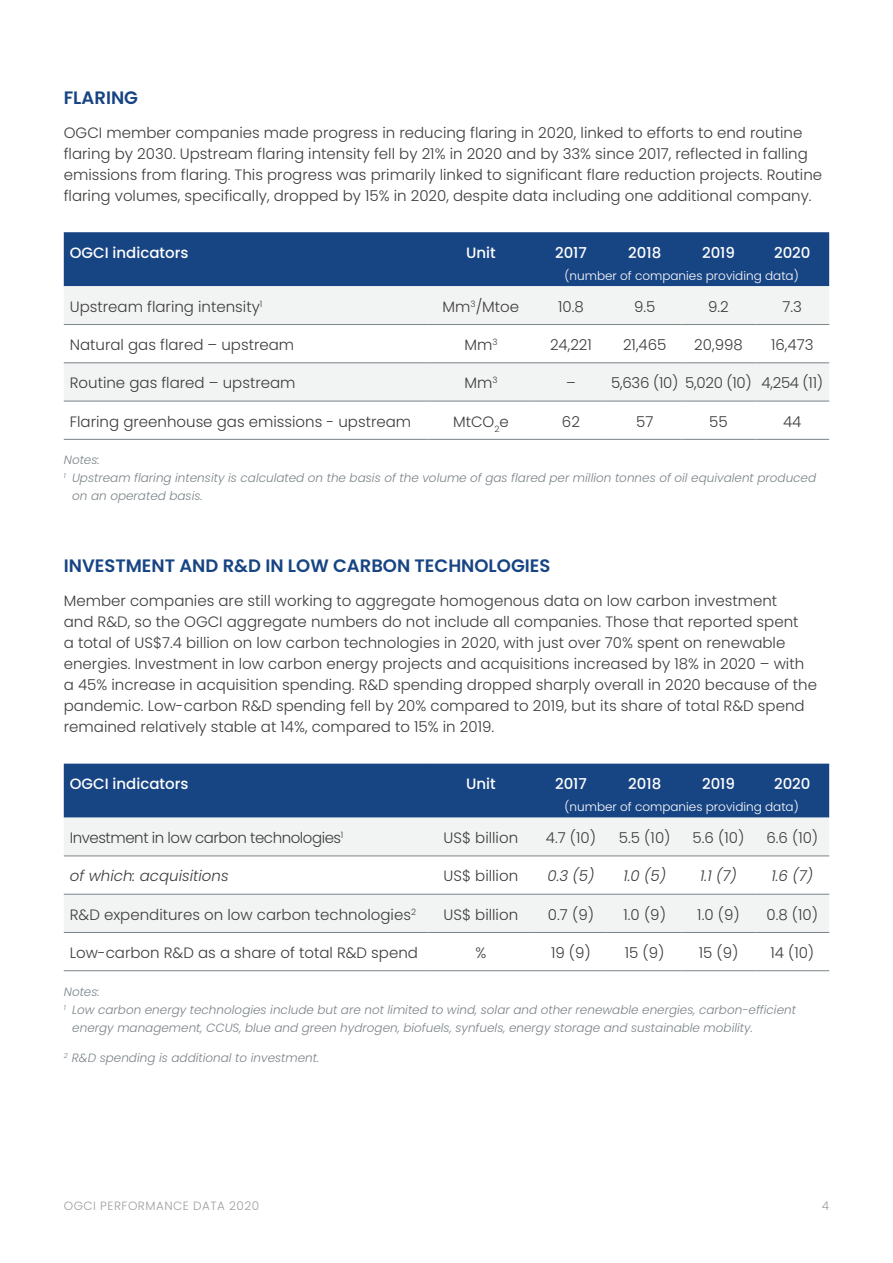
<style>
.page{position:relative;width:893px;height:1263px;background:#fff}
.page>*{position:absolute;margin:0;border:0;box-sizing:border-box;transform-origin:0 0}
.t1{font:600 18px "Poppins";color:#174483}
.t2{font:300 15px/21px "Poppins";color:#3c3c3b}
.t3{font:500 15px "Poppins";color:#fff}
.t4{font:italic 300 15px "Poppins";color:#3c3c3b}
.t5{font:300 15px "Poppins";letter-spacing:-.03em;color:#3c3c3b}
.t6{font:300 15px "Poppins";letter-spacing:-.02em;color:#3c3c3b}
.t7{font:italic 300 12px "Poppins";color:#7a8388}
.t8{font:300 12px "Poppins";color:#fff}
.t9{font:300 12px "Poppins";letter-spacing:.04em;color:#9e9e9d}
</style>
<div class="page">
<div style="left:64px;top:232px;width:765px;height:54px;background:#174483"></div>
<svg style="left:64px;top:286px;width:765px;height:115px;fill:#f2f3f3"></svg>
<hr style="left:64px;top:324px;width:364px;height:1px;background:#7a8388">
<hr style="left:428px;top:324px;width:106px;height:1px;background:#7a8388">
<hr style="left:534px;top:324px;width:74px;height:1px;background:#7a8388">
<hr style="left:608px;top:324px;width:74px;height:1px;background:#7a8388">
<hr style="left:682px;top:324px;width:73px;height:1px;background:#7a8388">
<hr style="left:755px;top:324px;width:74px;height:1px;background:#7a8388">
<hr style="left:64px;top:363px;width:364px;height:1px;background:#7a8388">
<hr style="left:428px;top:363px;width:106px;height:1px;background:#7a8388">
<hr style="left:534px;top:363px;width:74px;height:1px;background:#7a8388">
<hr style="left:608px;top:363px;width:74px;height:1px;background:#7a8388">
<hr style="left:682px;top:363px;width:73px;height:1px;background:#7a8388">
<hr style="left:755px;top:363px;width:74px;height:1px;background:#7a8388">
<hr style="left:64px;top:401px;width:364px;height:1px;background:#7a8388">
<hr style="left:428px;top:401px;width:106px;height:1px;background:#7a8388">
<hr style="left:534px;top:401px;width:74px;height:1px;background:#7a8388">
<hr style="left:608px;top:401px;width:74px;height:1px;background:#7a8388">
<hr style="left:682px;top:401px;width:73px;height:1px;background:#7a8388">
<hr style="left:755px;top:401px;width:74px;height:1px;background:#7a8388">
<hr style="left:64px;top:439px;width:364px;height:1px;background:#7a8388">
<hr style="left:428px;top:439px;width:106px;height:1px;background:#7a8388">
<hr style="left:534px;top:439px;width:74px;height:1px;background:#7a8388">
<hr style="left:608px;top:439px;width:74px;height:1px;background:#7a8388">
<hr style="left:682px;top:439px;width:73px;height:1px;background:#7a8388">
<hr style="left:755px;top:439px;width:74px;height:1px;background:#7a8388">
<div style="left:64px;top:764px;width:765px;height:54px;background:#174483"></div>
<svg style="left:64px;top:818px;width:765px;height:114px;fill:#f2f3f3"></svg>
<hr style="left:64px;top:856px;width:364px;height:1px;background:#7a8388">
<hr style="left:428px;top:856px;width:106px;height:1px;background:#7a8388">
<hr style="left:534px;top:856px;width:74px;height:1px;background:#7a8388">
<hr style="left:608px;top:856px;width:74px;height:1px;background:#7a8388">
<hr style="left:682px;top:856px;width:73px;height:1px;background:#7a8388">
<hr style="left:755px;top:856px;width:74px;height:1px;background:#7a8388">
<hr style="left:64px;top:894px;width:364px;height:1px;background:#7a8388">
<hr style="left:428px;top:894px;width:106px;height:1px;background:#7a8388">
<hr style="left:534px;top:894px;width:74px;height:1px;background:#7a8388">
<hr style="left:608px;top:894px;width:74px;height:1px;background:#7a8388">
<hr style="left:682px;top:894px;width:73px;height:1px;background:#7a8388">
<hr style="left:755px;top:894px;width:74px;height:1px;background:#7a8388">
<hr style="left:64px;top:932px;width:364px;height:1px;background:#7a8388">
<hr style="left:428px;top:932px;width:106px;height:1px;background:#7a8388">
<hr style="left:534px;top:932px;width:74px;height:1px;background:#7a8388">
<hr style="left:608px;top:932px;width:74px;height:1px;background:#7a8388">
<hr style="left:682px;top:932px;width:73px;height:1px;background:#7a8388">
<hr style="left:755px;top:932px;width:74px;height:1px;background:#7a8388">
<hr style="left:64px;top:970px;width:364px;height:1px;background:#7a8388">
<hr style="left:428px;top:970px;width:106px;height:1px;background:#7a8388">
<hr style="left:534px;top:970px;width:74px;height:1px;background:#7a8388">
<hr style="left:608px;top:970px;width:74px;height:1px;background:#7a8388">
<hr style="left:682px;top:970px;width:73px;height:1px;background:#7a8388">
<hr style="left:755px;top:970px;width:74px;height:1px;background:#7a8388">
<p class="t1" style="left:64px;top:87px;width:76px">FLARING</p>
<p class="t2" style="left:64px;top:122px;width:760px">OGCI member companies made progress in reducing flaring in 2020, linked to efforts to end routine flaring by 2030. Upstream flaring intensity fell by 21% in 2020 and by 33% since 2017, reflected in falling emissions from flaring. This progress was primarily linked to significant flare reduction projects. Routine flaring volumes, specifically, dropped by 15% in 2020, despite data including one additional company.</p>
<p class="t3" style="left:70px;top:244px;width:120px">OGCI indicators</p>
<p class="t3" style="left:466px;top:244px;width:31px">Unit</p>
<p class="t3" style="left:555px;top:244px;width:33px">2017</p>
<p class="t3" style="left:628px;top:244px;width:35px">2018</p>
<p class="t3" style="left:702px;top:244px;width:35px">2019</p>
<p class="t3" style="left:774px;top:244px;width:38px">2020</p>
<p class="t8" style="left:564px;top:269px;width:236px">(number of companies providing data)</p>
<p class="t2" style="left:70px;top:296px;width:194px">Upstream flaring intensity<sup>1</sup></p>
<p class="t2" style="left:443px;top:296px;width:78px">Mm<sup>3</sup>/Mtoe</p>
<p class="t2" style="left:558px;top:296px;width:27px">10.8</p>
<p class="t2" style="left:634px;top:296px;width:23px">9.5</p>
<p class="t2" style="left:708px;top:296px;width:22px">9.2</p>
<p class="t2" style="left:783px;top:296px;width:21px">7.3</p>
<p class="t2" style="left:70px;top:334px;width:226px">Natural gas flared – upstream</p>
<p class="t2" style="left:464px;top:334px;width:35px">Mm<sup>3</sup></p>
<p class="t2" style="left:550px;top:334px;width:43px">24,221</p>
<p class="t2" style="left:623px;top:334px;width:45px">21,465</p>
<p class="t2" style="left:694px;top:334px;width:50px">20,998</p>
<p class="t2" style="left:771px;top:334px;width:44px">16,473</p>
<p class="t2" style="left:70px;top:373px;width:227px">Routine gas flared – upstream</p>
<p class="t2" style="left:464px;top:373px;width:35px">Mm<sup>3</sup></p>
<p class="t6" style="left:566px;top:374px;width:258px">– 5,636 (10) 5,020 (10) 4,254 (11)</p>
<p class="t2" style="left:70px;top:411px;width:343px">Flaring greenhouse gas emissions - upstream</p>
<p class="t2" style="left:453px;top:411px;width:57px">MtCO<sub>2</sub>e</p>
<p class="t2" style="left:562px;top:411px;width:20px">62</p>
<p class="t2" style="left:636px;top:411px;width:19px">57</p>
<p class="t2" style="left:709px;top:411px;width:20px">55</p>
<p class="t2" style="left:783px;top:411px;width:20px">44</p>
<p class="t7" style="left:64px;top:453px;width:38px">Notes:</p>
<p class="t7" style="left:64px;top:471px;width:754px"><sup>1</sup> Upstream flaring intensity is calculated on the basis of the volume of gas flared per million tonnes of oil equivalent produced</p>
<p class="t7" style="left:72px;top:489px;width:132px">on an operated basis.</p>
<p class="t1" style="left:64px;top:556px;width:488px">INVESTMENT AND R&amp;D IN LOW CARBON TECHNOLOGIES</p>
<p class="t2" style="left:64px;top:590px;width:755px">Member companies are still working to aggregate homogenous data on low carbon investment<br>and R&amp;D, so the OGCI aggregate numbers do not include all companies. Those that reported spent<br>a total of US$7.4 billion on low carbon technologies in 2020, with just over 70% spent on renewable energies. Investment in low carbon energy projects and acquisitions increased by 18% in 2020 – with a 45% increase in acquisition spending. R&amp;D spending dropped sharply overall in 2020 because of the pandemic. Low-carbon R&amp;D spending fell by 20% compared to 2019, but its share of total R&amp;D spend remained relatively stable at 14%, compared to 15% in 2019.</p>
<p class="t3" style="left:70px;top:775px;width:120px">OGCI indicators</p>
<p class="t3" style="left:466px;top:775px;width:31px">Unit</p>
<p class="t3" style="left:555px;top:775px;width:33px">2017</p>
<p class="t3" style="left:628px;top:775px;width:35px">2018</p>
<p class="t3" style="left:702px;top:775px;width:35px">2019</p>
<p class="t3" style="left:774px;top:775px;width:38px">2020</p>
<p class="t8" style="left:564px;top:800px;width:236px">(number of companies providing data)</p>
<p class="t5" style="left:70px;top:829px;width:275px">Investment in low carbon technologies<sup>1</sup></p>
<p class="t2" style="left:444px;top:827px;width:76px">US$ billion</p>
<p class="t2" style="left:546px;top:827px;width:52px">4.7 (10)</p>
<p class="t2" style="left:619px;top:827px;width:53px">5.5 (10)</p>
<p class="t2" style="left:693px;top:827px;width:53px">5.6 (10)</p>
<p class="t2" style="left:766px;top:827px;width:53px">6.6 (10)</p>
<p class="t4" style="left:70px;top:867px;width:160px">of which: acquisitions</p>
<p class="t2" style="left:444px;top:866px;width:76px">US$ billion</p>
<p class="t4" style="left:547px;top:867px;width:49px">0.3 (5)</p>
<p class="t4" style="left:623px;top:867px;width:44px">1.0 (5)</p>
<p class="t4" style="left:700px;top:867px;width:38px">1.1 (7)</p>
<p class="t4" style="left:771px;top:867px;width:43px">1.6 (7)</p>
<p class="t2" style="left:70px;top:904px;width:348px">R&amp;D expenditures on low carbon technologies<sup>2</sup></p>
<p class="t2" style="left:444px;top:904px;width:76px">US$ billion</p>
<p class="t2" style="left:548px;top:904px;width:48px">0.7 (9)</p>
<p class="t2" style="left:623px;top:904px;width:44px">1.0 (9)</p>
<p class="t2" style="left:697px;top:904px;width:44px">1.0 (9)</p>
<p class="t2" style="left:766px;top:904px;width:53px">0.8 (10)</p>
<p class="t2" style="left:70px;top:942px;width:350px">Low-carbon R&amp;D as a share of total R&amp;D spend</p>
<p class="t2" style="left:475px;top:942px;width:12px">%</p>
<p class="t2" style="left:551px;top:942px;width:41px">19 (9)</p>
<p class="t2" style="left:625px;top:942px;width:41px">15 (9)</p>
<p class="t2" style="left:699px;top:942px;width:41px">15 (9)</p>
<p class="t2" style="left:770px;top:942px;width:45px">14 (10)</p>
<p class="t7" style="left:64px;top:984px;width:38px">Notes:</p>
<p class="t7" style="left:64px;top:1002px;width:734px"><sup>1</sup> Low carbon energy technologies include but are not limited to wind, solar and other renewable energies, carbon-efficient</p>
<p class="t7" style="left:72px;top:1020px;width:682px">energy management, CCUS, blue and green hydrogen, biofuels, synfuels, energy storage and sustainable mobility.</p>
<p class="t7" style="left:64px;top:1051px;width:257px"><sup>2</sup> R&amp;D spending is additional to investment.</p>
<p class="t9" style="left:64px;top:1199px;width:197px">OGCI PERFORMANCE DATA 2020</p>
<p class="t9" style="left:822px;top:1199px;width:9px">4</p>
</div>
